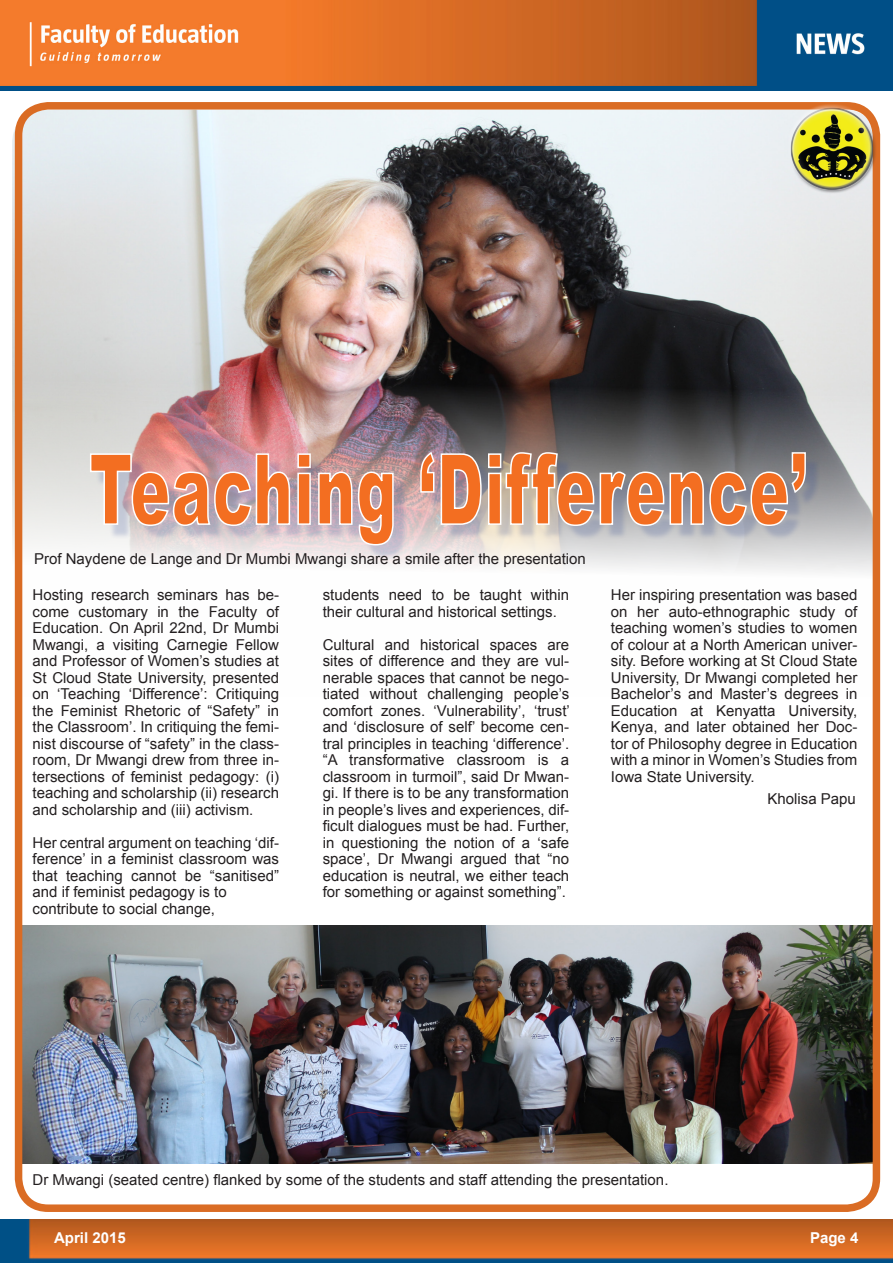
<style>
.page{position:relative;width:893px;height:1263px;background:#fff}
.page>*{position:absolute;margin:0;border:0;box-sizing:border-box;transform-origin:0 0}
.t1{font:900 97.8px "Arial";letter-spacing:.02em;color:#f36e21;scale:.61 1}
.t2{font:15px/16.5px "Arial";color:#231f20;text-align:justify}
.t3{font:700 15px "Arial";color:#fff}
</style>
<div class="page">
<img style="left:24px;top:926px;width:847px;height:237px">
<img style="left:12px;top:111px;width:859px;height:586px">
<div style="left:15px;top:102px;width:865px;height:1110px;border:8px solid #da6c24;border-radius:30px"></div>
<img style="left:0;top:1219px;width:893px;height:44px">
<img style="left:0;top:0;width:893px;height:91px">
<div style="left:792px;top:120px;width:85px;height:74px;background:#231f20;opacity:.75"></div>
<img style="left:780px;top:102px;width:93px;height:91px">
<div style="left:96px;top:458px;width:725px;height:102px;background:#253f8e;opacity:.2"></div>
<svg style="left:89px;top:453px;width:202px;height:74px"></svg>
<svg style="left:297px;top:453px;width:97px;height:93px"></svg>
<svg style="left:419px;top:450px;width:388px;height:77px"></svg>
<p class="t1" style="left:89px;top:418px;width:1178px">Teaching ‘Difference’</p>
<p class="t2" style="left:34px;top:550px;width:553px">Prof Naydene de Lange and Dr Mumbi Mwangi share a smile after the presentation</p>
<p class="t2" style="left:33px;top:587px;width:248px">Hosting research seminars has be&shy;come customary in the Faculty of Education. On April 22nd, Dr Mumbi Mwangi, a visiting Carnegie Fellow and Professor of Women’s studies at St Cloud State University, presented on ‘Teaching ‘Difference’: Critiquing the Feminist Rhetoric of “Safety” in the Classroom’. In critiquing the femi&shy;nist discourse of “safety” in the class&shy;room, Dr Mwangi drew from three in&shy;tersections of feminist pedagogy: (i) teaching and scholarship (ii) research and scholarship and (iii) activism.</p>
<p class="t2" style="left:33px;top:834px;width:248px;text-align:left">Her central argument on teaching ‘dif&shy;ference’ in a feminist classroom was that teaching cannot be “sanitised” and if feminist pedagogy is to contribute to social change,</p>
<p class="t2" style="left:323px;top:587px;width:248px">students need to be taught within their cultural and historical settings.</p>
<p class="t2" style="left:323px;top:636px;width:249px">Cultural and historical spaces are sites of difference and they are vul&shy;nerable spaces that cannot be nego&shy;tiated without challenging people’s comfort zones. ‘Vulnerability’, ‘trust’ and ‘disclosure of self’ become cen&shy;tral principles in teaching ‘difference’. “A transformative classroom is a classroom in turmoil”, said Dr Mwan&shy;gi. If there is to be any transformation in people’s lives and experiences, dif&shy;ficult dialogues must be had. Further, in questioning the notion of a ‘safe space’, Dr Mwangi argued that “no education is neutral, we either teach for something or against something”.</p>
<p class="t2" style="left:611px;top:587px;width:248px">Her inspiring presentation was based on her auto-ethnographic study of teaching women’s studies to women of colour at a North American univer&shy;sity. Before working at St Cloud State University, Dr Mwangi completed her Bachelor’s and Master’s degrees in Education at Kenyatta University, Kenya, and later obtained her Doc&shy;tor of Philosophy degree in Education with a minor in Women’s Studies from Iowa State University.</p>
<p class="t2" style="left:767px;top:791px;width:90px">Kholisa Papu</p>
<p class="t2" style="left:33px;top:1172px;width:637px">Dr Mwangi (seated centre) flanked by some of the students and staff attending the presentation.</p>
<p class="t3" style="left:54px;top:1228px;width:73px">April 2015</p>
<p class="t3" style="left:810px;top:1228px;width:50px">Page 4</p>
</div>
